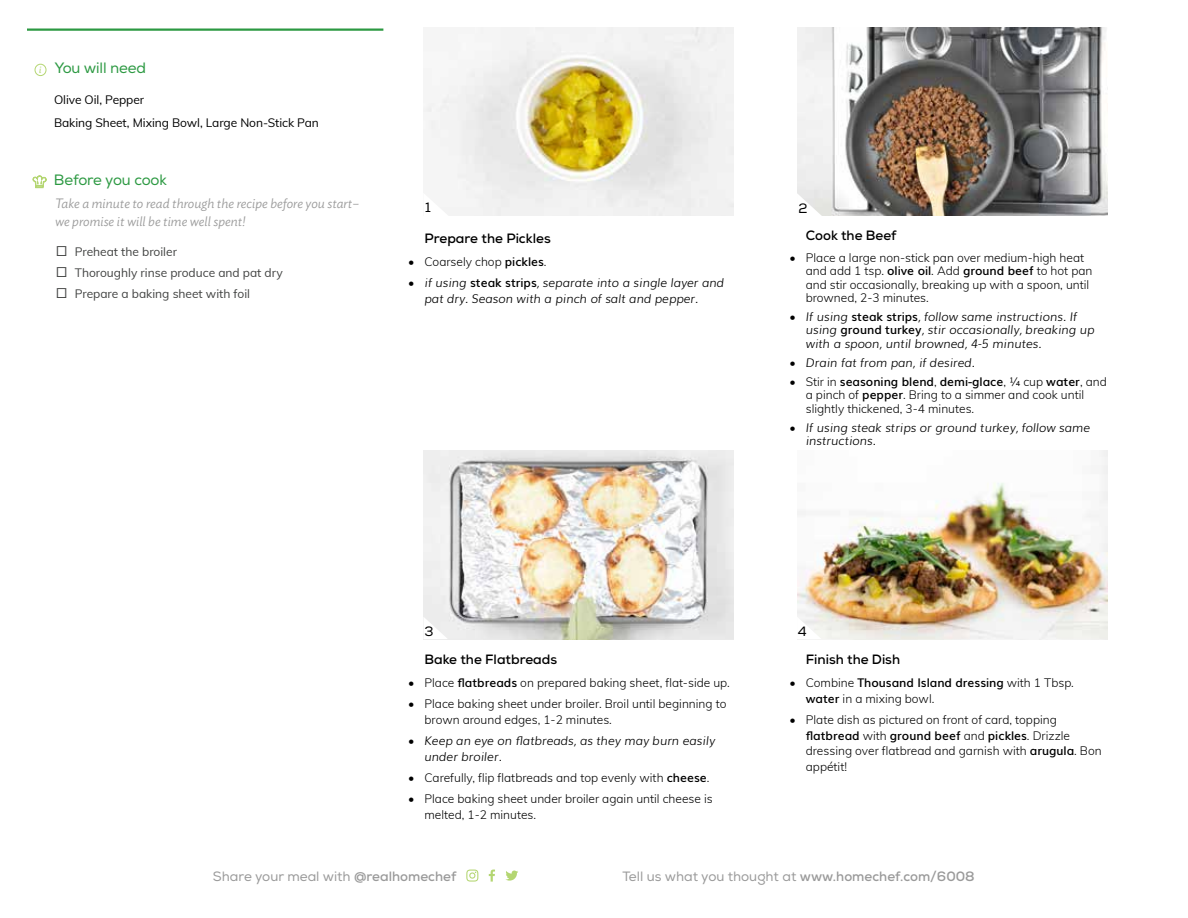
<style>
.page{position:relative;width:1188px;height:918px;background:#fff}
.page>*{position:absolute;margin:0;border:0;box-sizing:border-box;transform-origin:0 0}
.t1{font:15px "Nexa";letter-spacing:-.01em;color:#2c9942}
.t2{font:italic 300 13.5px/18px "Ideal Sans";color:#9a9a9a}
.t3{font:13.5px "Nexa";color:#9a9a9a}
.t4{font:700 13.5px "Nexa";color:#000}
.t5{font:13.5px "Nexa";color:#000}
.t6{font:300 12px/15.8px "Muli";color:#000}
.t7{font:italic 300 12px/13.5px "Muli";color:#000}
.t8{font:12px/21px "Muli";color:#414241}
.t9{font:12px/23.2px "Muli";letter-spacing:-.005em;color:#000}
.t10{font:italic 9.3px "Ideal Sans";color:#b4d672}
.s1{font-weight:600}
.s2{font-style:normal}
.s3{font-weight:600;font-style:normal}
.s4{font-weight:700}
</style>
<div class="page">
<img style="left:423px;top:450px;width:311px;height:189px">
<img style="left:797px;top:450px;width:311px;height:189px">
<img style="left:423px;top:27px;width:311px;height:189px">
<img style="left:797px;top:27px;width:311px;height:189px">
<svg style="left:423px;top:193px;width:26px;height:23px"></svg>
<svg style="left:797px;top:193px;width:25px;height:23px"></svg>
<svg style="left:423px;top:617px;width:25px;height:22px"></svg>
<svg style="left:797px;top:617px;width:24px;height:22px"></svg>
<hr style="left:27px;top:28px;width:356px;height:3px;background:#2c9942">
<div style="left:35px;top:64px;width:11px;height:12px;border:1px solid #b4d672;border-radius:50%"></div>
<svg style="left:33px;top:176px;width:14px;height:12px"></svg>
<svg style="left:489px;top:870px;width:6px;height:12px"></svg>
<svg style="left:466px;top:870px;width:12px;height:12px"></svg>
<svg style="left:505px;top:871px;width:13px;height:10px"></svg>
<p class="t10" style="left:39px;top:63px;width:4px">i</p>
<p class="t1" style="left:55px;top:59px;width:93px">You will need</p>
<p class="t9" style="left:54px;top:87px;width:266px">Olive Oil, Pepper<br>Baking Sheet, Mixing Bowl, Large Non-Stick Pan</p>
<p class="t1" style="left:54px;top:171px;width:114px">Before you cook</p>
<p class="t2" style="left:55px;top:193px;width:306px">Take a minute to read through the recipe before you start– we promise it will be time well spent!</p>
<p class="t8" style="left:75px;top:241px;width:210px">Preheat the broiler<br>Thoroughly rinse produce and pat dry<br>Prepare a baking sheet with foil</p>
<p class="t5" style="left:425px;top:200px;width:7px">1</p>
<p class="t4" style="left:425px;top:230px;width:128px">Prepare the Pickles</p>
<p class="t6" style="left:408px;top:254px;width:140px">• Coarsely chop <span class="s1">pickles</span>.</p>
<p class="t7" style="left:425px;top:274px;width:301px;line-height:15.8px;text-indent:-16px"><span class="s2">•</span> if using <span class="s3">steak strips</span>, separate into a single layer and pat dry. Season with a pinch of salt and pepper.</p>
<p class="t5" style="left:798px;top:200px;width:11px">2</p>
<p class="t4" style="left:806px;top:227px;width:92px">Cook the Beef</p>
<p class="t6" style="left:806px;top:250px;width:288px;line-height:13.5px;text-indent:-16px">• Place a large non-stick pan over medium-high heat and add 1 tsp. <span class="s1">olive oil</span>. Add <span class="s1">ground beef</span> to hot pan and stir occasionally, breaking up with a spoon, until browned, 2-3 minutes.</p>
<p class="t7" style="left:806px;top:309px;width:290px;text-indent:-16px"><span class="s2">•</span> If using <span class="s3">steak strips</span>, follow same instructions. If using <span class="s3">ground turkey</span>, stir occasionally, breaking up with a spoon, until browned, 4-5 minutes.</p>
<p class="t7" style="left:790px;top:355px;width:187px"><span class="s2">•</span> Drain fat from pan, if desired.</p>
<p class="t6" style="left:806px;top:374px;width:303px;line-height:13.5px;text-indent:-16px">• Stir in <span class="s1">seasoning blend</span>, <span class="s1">demi-glace</span>, ¼ cup <span class="s1">water</span>, and a pinch of <span class="s1">pepper</span>. Bring to a simmer and cook until slightly thickened, 3-4 minutes.</p>
<p class="t7" style="left:806px;top:420px;width:286px;text-indent:-16px"><span class="s2">•</span> If using steak strips or ground turkey, follow same instructions.</p>
<p class="t5" style="left:424px;top:623px;width:11px">3</p>
<p class="t5" style="left:798px;top:623px;width:10px">4</p>
<p class="t4" style="left:425px;top:651px;width:134px">Bake the Flatbreads</p>
<p class="t6" style="left:408px;top:674px;width:323px">• Place <span class="s1">flatbreads</span> on prepared baking sheet, flat-side up.</p>
<p class="t6" style="left:425px;top:696px;width:304px;text-indent:-16px">• Place baking sheet under broiler. Broil until beginning to brown around edges, 1-2 minutes.</p>
<p class="t7" style="left:425px;top:732px;width:292px;line-height:15.8px;text-indent:-16px"><span class="s2">•</span> Keep an eye on flatbreads, as they may burn easily under broiler.</p>
<p class="t6" style="left:408px;top:769px;width:303px">• Carefully, flip flatbreads and top evenly with <span class="s1">cheese</span>.</p>
<p class="t6" style="left:425px;top:790px;width:290px;text-indent:-16px">• Place baking sheet under broiler again until cheese is melted, 1-2 minutes.</p>
<p class="t4" style="left:806px;top:650px;width:96px">Finish the Dish</p>
<p class="t6" style="left:806px;top:674px;width:270px;text-indent:-16px">• Combine <span class="s1">Thousand Island dressing</span> with 1 Tbsp. <span class="s1">water</span> in a mixing bowl.</p>
<p class="t6" style="left:806px;top:711px;width:297px;text-indent:-16px">• Plate dish as pictured on front of card, topping <span class="s1">flatbread</span> with <span class="s1">ground beef</span> and <span class="s1">pickles</span>. Drizzle dressing over flatbread and garnish with <span class="s1">arugula</span>. Bon appétit!</p>
<p class="t3" style="left:213px;top:868px;width:245px">Share your meal with <span class="s4">@realhomechef</span></p>
<p class="t3" style="left:622px;top:868px;width:354px">Tell us what you thought at <span class="s4">www.homechef.com/6008</span></p>
</div>
